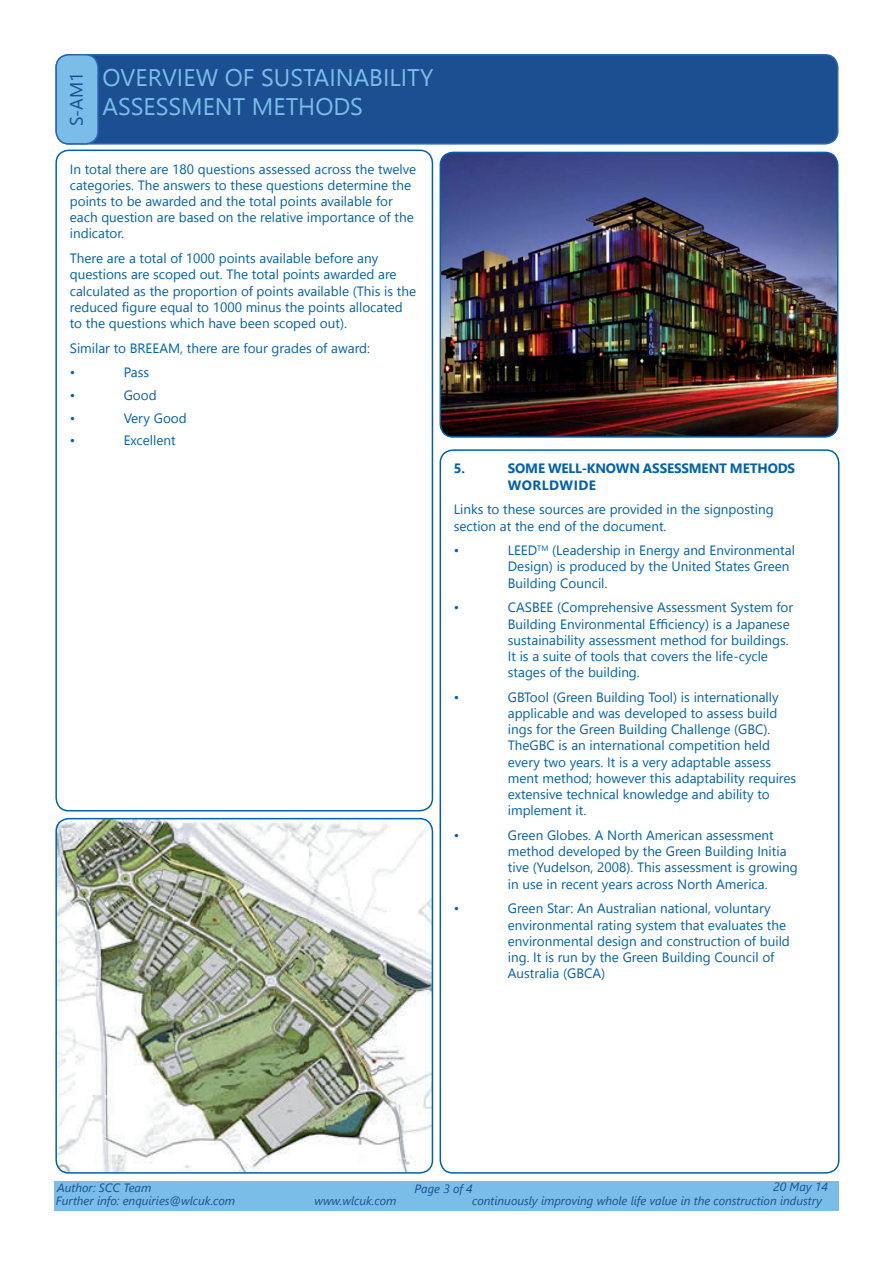
<style>
.page{position:relative;width:893px;height:1263px;background:#fff}
.page>*{position:absolute;margin:0;border:0;box-sizing:border-box;transform-origin:0 0}
.t1{font:24px/28.8px "Segoe UI";color:#79bde8}
.t2{font:18px "Segoe UI";color:#1c4f92}
.t3{font:13.5px/16.2px "Segoe UI";color:#0161aa}
.t4{font:700 13.5px "Segoe UI";letter-spacing:-.01em;color:#0161aa}
.t5{font:700 13.5px "Segoe UI";letter-spacing:.035em;color:#0161aa}
.t6{font:italic 12px "Segoe UI";color:#1c4f92}
</style>
<div class="page">
<div style="left:54px;top:1181px;width:785px;height:30px;background:#79bde8"></div>
<div style="left:440px;top:449px;width:399px;height:725px;border:2px solid #0161aa;border-radius:13px"></div>
<div style="left:55px;top:150px;width:378px;height:661px;border:2px solid #0161aa;border-radius:13px"></div>
<div style="left:56px;top:55px;width:782px;height:89px;background:#1c4f92;border-radius:13px"></div>
<div style="left:55px;top:54px;width:783px;height:91px;border:2px solid #2e65b1;border-radius:13px"></div>
<div style="left:56px;top:55px;width:42px;height:89px;background:#79bde8;border-radius:13px"></div>
<div style="left:55px;top:54px;width:44px;height:91px;border:2px solid #2e65b1;border-radius:13px"></div>
<img style="left:440px;top:152px;width:398px;height:285px">
<div style="left:440px;top:152px;width:398px;height:286px;border:2px solid #0161aa;border-radius:13px"></div>
<img style="left:56px;top:819px;width:376px;height:352px">
<div style="left:55px;top:818px;width:378px;height:356px;border:2px solid #0161aa;border-radius:13px"></div>
<h2 class="t2" style="left:62px;top:126px;width:56px;rotate:-90deg">S-AM1</h2>
<h1 class="t1" style="left:103px;top:62px;width:332px">OVERVIEW OF SUSTAINABILITY<br>ASSESSMENT METHODS</h1>
<p class="t3" style="left:70px;top:160px;width:348px">In total there are 180 questions assessed across the twelve categories. The answers to these questions determine the points to be awarded and the total points available for each question are based on the relative importance of the indicator.</p>
<p class="t3" style="left:70px;top:250px;width:348px">There are a total of 1000 points available before any questions are scoped out. The total points awarded are calculated as the proportion of points available (This is the reduced figure equal to 1000 minus the points allocated to the questions which have been scoped out).</p>
<p class="t3" style="left:70px;top:335px;width:302px;line-height:24.8px">Similar to BREEAM, there are four grades of award: •</p>
<p class="t3" style="left:124px;top:364px;width:27px">Pass</p>
<p class="t3" style="left:70px;top:387px;width:7px">•</p>
<p class="t3" style="left:124px;top:387px;width:35px">Good</p>
<p class="t3" style="left:70px;top:409px;width:7px">•</p>
<p class="t3" style="left:124px;top:409px;width:65px">Very Good</p>
<p class="t3" style="left:70px;top:432px;width:7px">•</p>
<p class="t3" style="left:124px;top:432px;width:54px">Excellent</p>
<p class="t4" style="left:454px;top:458px;width:13px">5.</p>
<p class="t4" style="left:508px;top:458px;width:141px">SOME WELL-KNOWN ASSESSME</p>
<p class="t4" style="left:709px;top:458px;width:84px">NT METHODS</p>
<p class="t5" style="left:508px;top:474px;width:88px">WORLDWI DE</p>
<p class="t3" style="left:454px;top:501px;width:321px">Links to these sources are provided in the signposting section at the end of the document.</p>
<p class="t3" style="left:454px;top:542px;width:7px">•</p>
<p class="t3" style="left:508px;top:542px;width:289px">LEED<sup>TM</sup> (Leadership in Energy and Environmental<br>Design) is produced by the United States Green<br>Building Council.</p>
<p class="t3" style="left:454px;top:599px;width:7px">•</p>
<p class="t3" style="left:508px;top:599px;width:287px">CASBEE (Comprehensive Assessment System for Building Environmental Efficiency) is a Japanese sustainability assessment method for buildings.<br>It is a suite of tools that covers the life-cycle stages of the building.</p>
<p class="t3" style="left:454px;top:689px;width:7px">•</p>
<p class="t3" style="left:508px;top:689px;width:290px">GBTool (Green Building Tool) is internationally applicable and was developed to assess build ings for the Green Building Challenge (GBC).<br>TheGBC is an international competition held every two years. It is a very adaptable assess ment method; however this adaptability requires extensive technical knowledge and ability to implement it.</p>
<p class="t3" style="left:454px;top:827px;width:7px">•</p>
<p class="t3" style="left:508px;top:827px;width:291px">Green Globes. A North American assessment method developed by the Green Building Initia tive (Yudelson, 2008). This assessment is growing in use in recent years across North America.</p>
<p class="t3" style="left:454px;top:900px;width:7px">•</p>
<p class="t3" style="left:508px;top:900px;width:284px">Green Star: An Australian national, voluntary environmental rating system that evaluates the environmental design and construction of build ing. It is run by the Green Building Council of Australia (GBCA)</p>
<p class="t6" style="left:57px;top:1179px;width:96px">Author: SCC Team</p>
<p class="t6" style="left:414px;top:1180px;width:60px">Page 3 of 4</p>
<p class="t6" style="left:773px;top:1178px;width:56px">20 May 14</p>
<p class="t6" style="left:56px;top:1192px;width:181px">Further info: enquiries@wlcuk.com</p>
<p class="t6" style="left:314px;top:1192px;width:84px">www.wlcuk.com</p>
<p class="t6" style="left:472px;top:1192px;width:351px">continuously improving whole life value in the construction industry</p>
</div>
